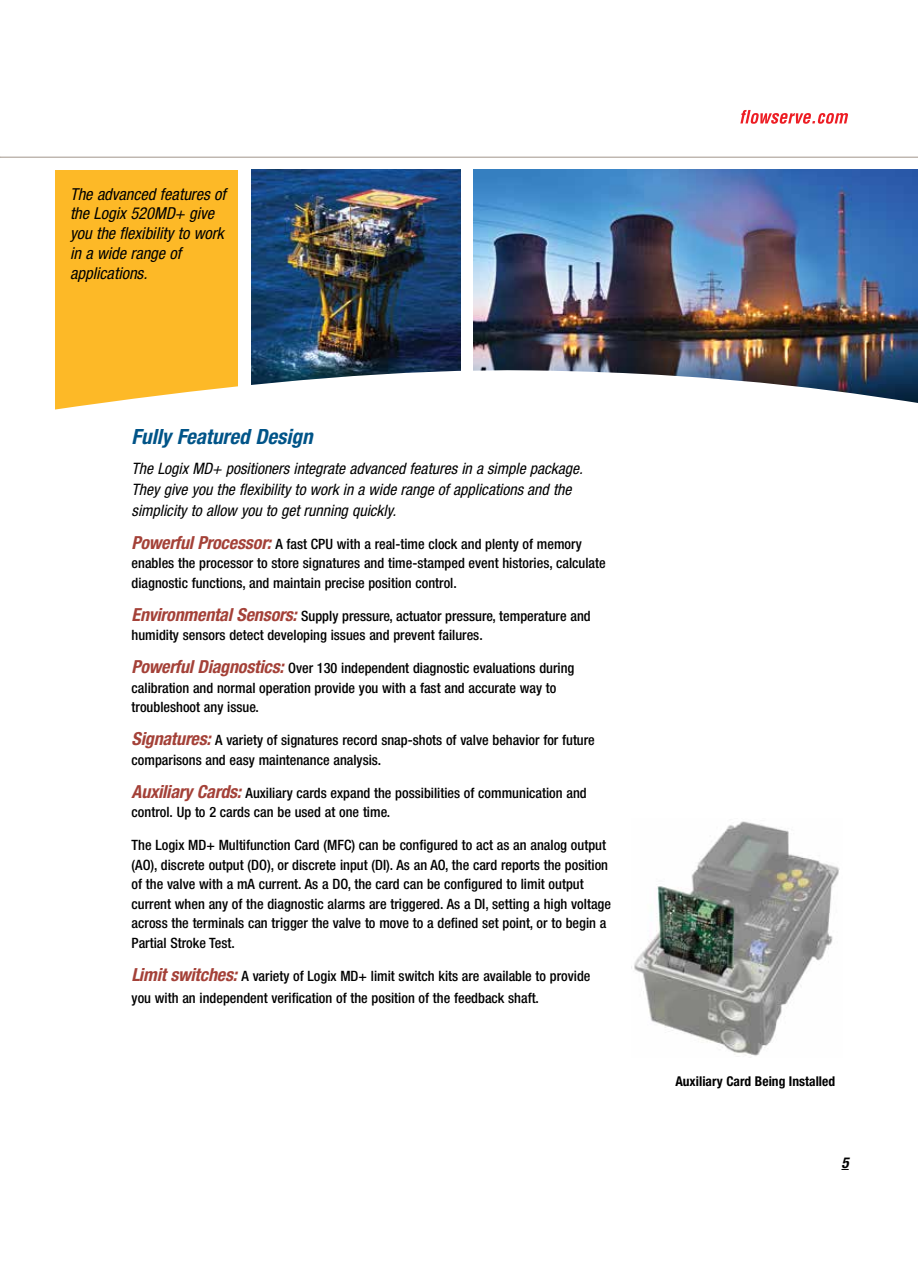
<style>
.page{position:relative;width:918px;height:1263px;background:#fff}
.page>*{position:absolute;margin:0;border:0;box-sizing:border-box;transform-origin:0 0}
.t1{font:italic 700 condensed 21px "Helvetica Neue LT Std";color:#005488}
.t2{font:italic condensed 16.5px/19.8px "Helvetica Neue LT Std";color:#000}
.t3{font:italic condensed 15.75px/21px "Helvetica Neue LT Std";color:#000}
.t4{font:italic 700 condensed 15px "Helvetica Neue LT Std";color:#000}
.t5{font:500 condensed 14.25px/19.5px "Helvetica Neue LT Std";color:#000}
.t6{font:700 condensed 13.5px "Helvetica Neue LT Std";color:#000}
.s1{font-weight:700;font-style:italic;font-size:18px;color:#a44138}
</style>
<div class="page">
<svg style="left:740px;top:110px;width:108px;height:14px"></svg>
<img style="left:251px;top:170px;width:210px;height:197px">
<img style="left:473px;top:170px;width:445px;height:197px">
<div style="left:55px;top:170px;width:182px;height:326px;background:#fdb927"></div>
<hr style="left:0;top:157px;width:918px;height:1px;background:#a1958b">
<svg style="left:55px;top:367px;width:863px;height:129px"></svg>
<img style="left:631px;top:821px;width:209px;height:235px">
<p class="t2" style="left:70px;top:184px;width:157px">The advanced features of the Logix 520MD+ give you the flexibility to work in a wide range of applications.</p>
<h1 class="t1" style="left:132px;top:424px;width:182px">Fully Featured Design</h1>
<p class="t3" style="left:132px;top:458px;width:453px">The Logix MD+ positioners integrate advanced features in a simple package.<br>They give you the flexibility to work in a wide range of applications and the simplicity to allow you to get running quickly.</p>
<p class="t5" style="left:132px;top:534px;width:476px"><span class="s1">Powerful Processor:</span> A fast CPU with a real-time clock and plenty of memory enables the processor to store signatures and time-stamped event histories, calculate diagnostic functions, and maintain precise position control.</p>
<p class="t5" style="left:132px;top:606px;width:461px"><span class="s1">Environmental Sensors:</span> Supply pressure, actuator pressure, temperature and humidity sensors detect developing issues and prevent failures.</p>
<p class="t5" style="left:132px;top:658px;width:444px"><span class="s1">Powerful Diagnostics:</span> Over 130 independent diagnostic evaluations during calibration and normal operation provide you with a fast and accurate way to troubleshoot any issue.</p>
<p class="t5" style="left:132px;top:730px;width:465px"><span class="s1">Signatures:</span> A variety of signatures record snap-shots of valve behavior for future comparisons and easy maintenance analysis.</p>
<p class="t5" style="left:132px;top:783px;width:457px"><span class="s1">Auxiliary Cards:</span> Auxiliary cards expand the possibilities of communication and control. Up to 2 cards can be used at one time.</p>
<p class="t5" style="left:132px;top:835px;width:481px">The Logix MD+ Multifunction Card (MFC) can be configured to act as an analog output (AO), discrete output (DO), or discrete input (DI). As an AO, the card reports the position of the valve with a mA current. As a DO, the card can be configured to limit output current when any of the diagnostic alarms are triggered. As a DI, setting a high voltage across the terminals can trigger the valve to move to a defined set point, or to begin a Partial Stroke Test.</p>
<p class="t5" style="left:132px;top:964px;width:460px;line-height:22.5px"><span class="s1">Limit switches:</span> A variety of Logix MD+ limit switch kits are available to provide you with an independent verification of the position of the feedback shaft.</p>
<p class="t6" style="left:675px;top:1072px;width:161px">Auxiliary Card Being Installed</p>
<p class="t4" style="left:841px;top:1153px;width:9px">5</p>
</div>
